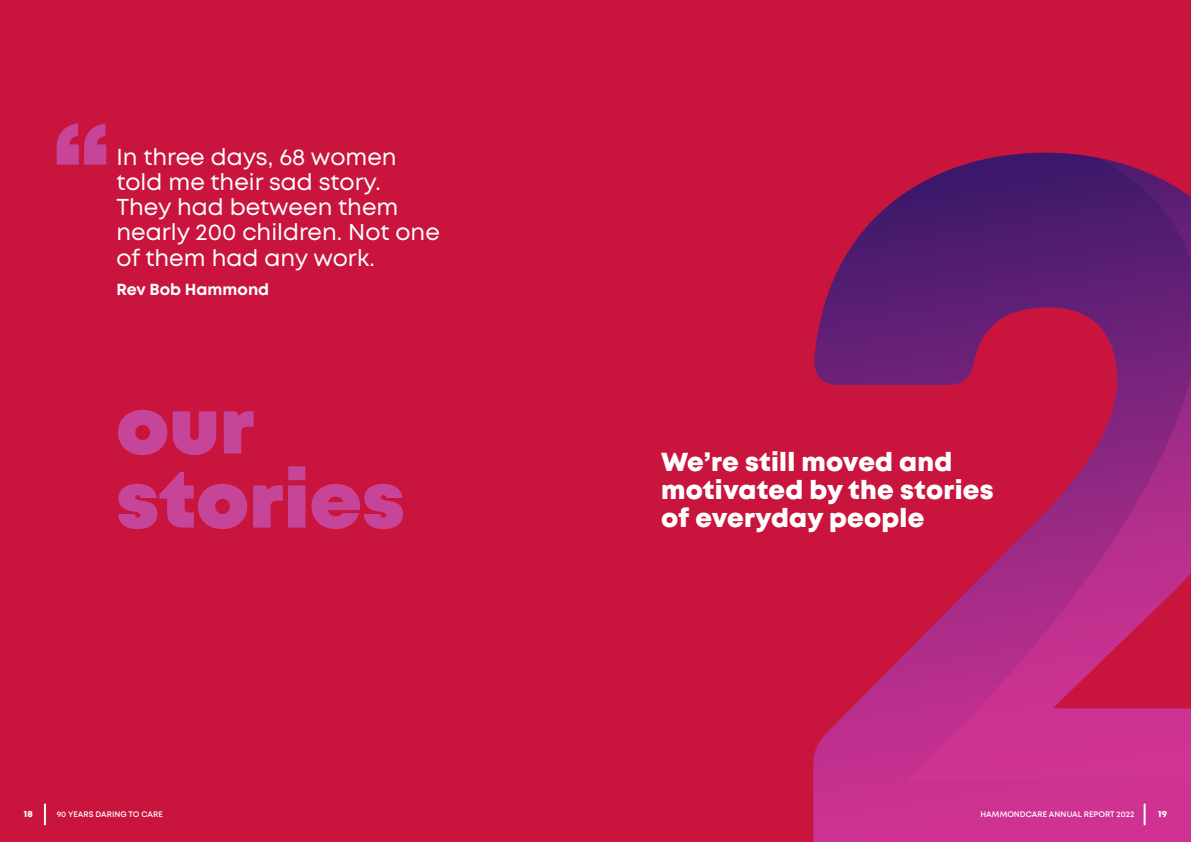
<style>
.page{position:relative;width:1191px;height:842px;background:#c9153d}
.page>*{position:absolute;margin:0;border:0;box-sizing:border-box;transform-origin:0 0}
.t1{font:900 78px/74px "Mont";letter-spacing:.01em;color:#c74599}
.t2{font:800 26px/28px "Mont";letter-spacing:.01em;color:#fff}
.t3{font:23px/25.4px "Mont";color:#fff}
.t4{font:700 16px "Mont";color:#fff}
.t5{font:800 9px "Mont";color:#fff}
.t6{font:600 8px "Mont";color:#fff}
</style>
<div class="page">
<svg style="left:57px;top:123px;width:49px;height:42px"></svg>
<svg style="left:813px;top:153px;width:378px;height:689px"></svg>
<svg style="left:905px;top:158px;width:286px;height:623px"></svg>
<hr style="left:44px;top:803px;width:2px;height:22px;background:#fff">
<hr style="left:1143px;top:803px;width:2px;height:22px;background:#fff">
<p class="t3" style="left:116px;top:144px;width:325px">In three days, 68 women told me their sad story.<br>They had between them nearly 200 children. Not one of them had any work.</p>
<p class="t4" style="left:116px;top:279px;width:154px">Rev Bob Hammond</p>
<h1 class="t1" style="left:116px;top:392px;width:290px">our stories</h1>
<p class="t2" style="left:661px;top:448px;width:334px">We’re still moved and motivated by the stories of everyday people</p>
<p class="t5" style="left:24px;top:808px;width:10px">18</p>
<p class="t6" style="left:57px;top:808px;width:108px">90 YEARS DARING TO CARE</p>
<p class="t6" style="left:980px;top:808px;width:155px">HAMMONDCARE ANNUAL REPORT 2022</p>
<p class="t5" style="left:1158px;top:808px;width:10px">19</p>
</div>
